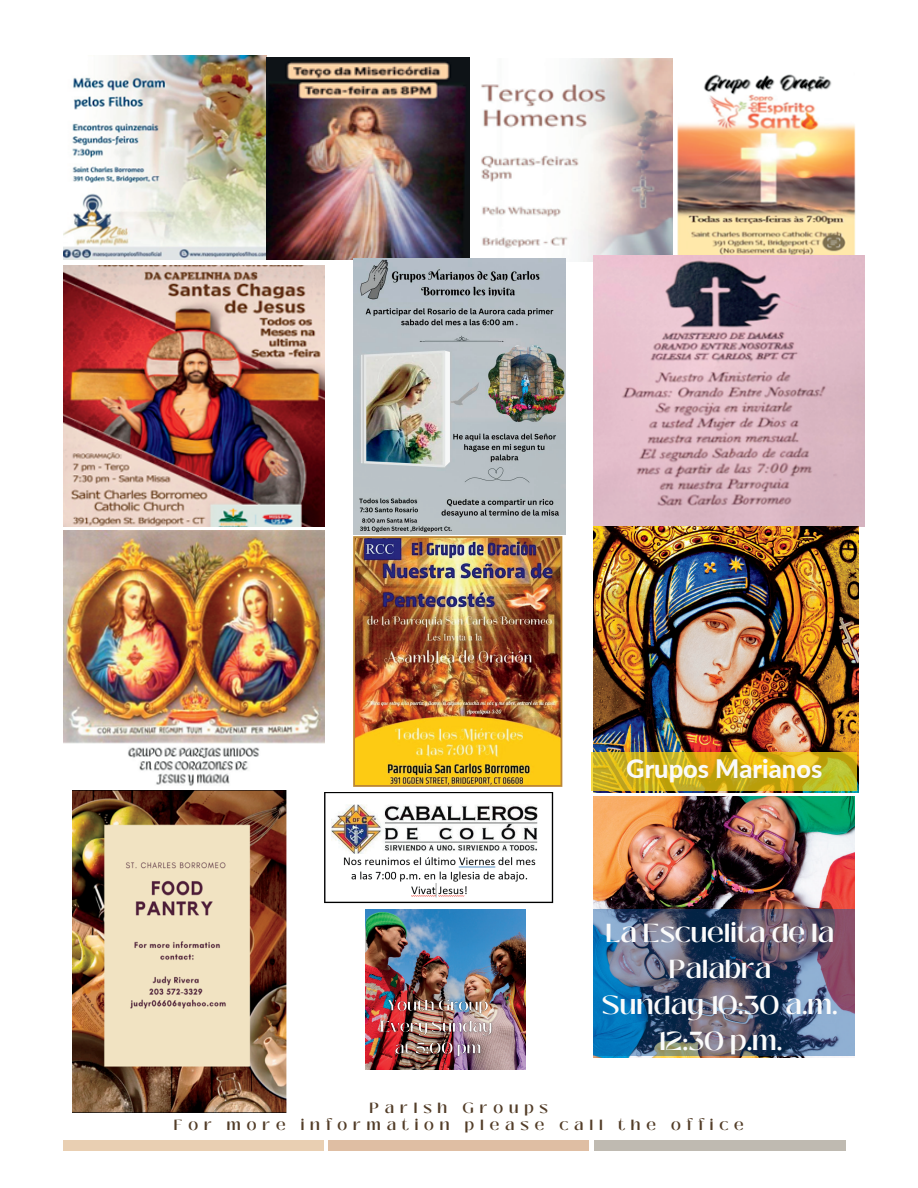
<style>
.page{position:relative;width:918px;height:1188px;background:#fff}
.page>*{position:absolute;margin:0;border:0;box-sizing:border-box;transform-origin:0 0}
.t1{font:600 25.95px/36.3px "Black Mango";color:#fbfbfb;text-align:center}
.t2{font:800 25.5px "Lato";color:#fafafa}
.t3{font:600 14.7px "Black Mango";letter-spacing:.4em;color:#523c27}
</style>
<div class="page">
<img style="left:63px;top:266px;width:261px;height:261px">
<img style="left:63px;top:56px;width:601px;height:205px">
<img style="left:63px;top:531px;width:261px;height:261px">
<img style="left:366px;top:909px;width:160px;height:160px">
<img style="left:664px;top:58px;width:201px;height:198px">
<img style="left:594px;top:256px;width:271px;height:271px">
<img style="left:594px;top:796px;width:261px;height:261px">
<div style="left:63px;top:1140px;width:261px;height:10px;background:#e9cfb2"></div>
<div style="left:328px;top:1140px;width:261px;height:10px;background:#dfbea3"></div>
<div style="left:594px;top:1140px;width:251px;height:10px;background:#bfbab1"></div>
<svg style="left:594px;top:909px;width:261px;height:146px;background:#495e7d"></svg>
<img style="left:594px;top:527px;width:265px;height:265px">
<svg style="left:591px;top:752px;width:266px;height:39px;background:#ceb11a"></svg>
<img style="left:353px;top:536px;width:209px;height:251px">
<img style="left:73px;top:791px;width:213px;height:321px">
<img style="left:324px;top:792px;width:230px;height:112px">
<img style="left:353px;top:259px;width:213px;height:275px">
<img style="left:377px;top:990px;width:123px;height:75px">
<p class="t2" style="left:626px;top:753px;width:198px">Grupos Marianos</p>
<p class="t1" style="left:606px;top:915px;width:230px">La Escuelita de la<br>Palabra</p>
<p class="t1" style="left:602px;top:987px;width:237px">Sunday 10:30 a.m.<br>12:30 p.m.</p>
<p class="t3" style="left:370px;top:1097px;width:180px">ParIsh Groups</p>
<p class="t3" style="left:174px;top:1114px;width:572px">For more information please call the office</p>
</div>
